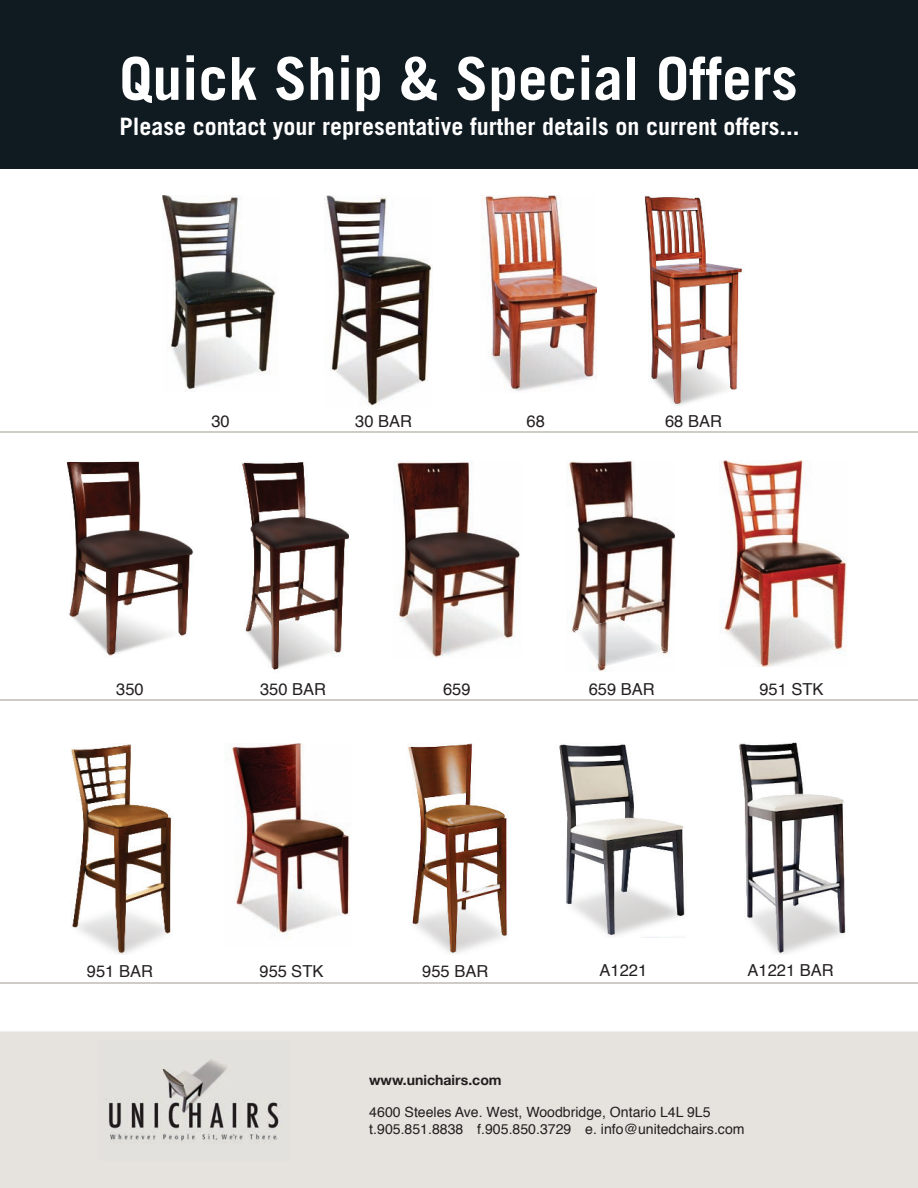
<style>
.page{position:relative;width:918px;height:1188px;background:#fff}
.page>*{position:absolute;margin:0;border:0;box-sizing:border-box;transform-origin:0 0}
.t1{font:700 59.25px "Trade Gothic LT Std";color:#fff}
.t2{font:700 24px "Trade Gothic LT Std";color:#fff}
.t3{font:16.5px "Helvetica";color:#231f20}
.t4{font:14.1px/17px "Helvetica";color:#231f20}
.t5{font:700 14.1px "Helvetica Neue";color:#231f20}
</style>
<div class="page">
<div style="left:0;top:0;width:918px;height:169px;background:#101a21"></div>
<div style="left:0;top:1031px;width:918px;height:157px;background:#e6e3de"></div>
<img style="left:98px;top:1041px;width:192px;height:119px">
<img style="left:162px;top:196px;width:115px;height:196px">
<img style="left:67px;top:462px;width:127px;height:194px">
<img style="left:230px;top:743px;width:120px;height:195px">
<img style="left:559px;top:744px;width:126px;height:193px">
<img style="left:397px;top:461px;width:123px;height:197px">
<img style="left:720px;top:460px;width:127px;height:206px">
<img style="left:482px;top:196px;width:114px;height:196px">
<img style="left:326px;top:196px;width:107px;height:210px">
<img style="left:242px;top:462px;width:106px;height:208px">
<img style="left:408px;top:743px;width:100px;height:211px">
<img style="left:739px;top:743px;width:107px;height:211px">
<img style="left:71px;top:744px;width:100px;height:211px">
<img style="left:567px;top:460px;width:108px;height:212px">
<img style="left:644px;top:196px;width:98px;height:210px">
<hr style="left:0;top:431px;width:918px;height:2px;background:#cfcbc5">
<hr style="left:0;top:700px;width:918px;height:1px;background:#cfcbc5">
<hr style="left:0;top:983px;width:918px;height:1px;background:#cfcbc5">
<img style="left:574px;top:619px;width:94px;height:48px">
<h1 class="t1" style="left:119px;top:42px;width:680px">Quick Ship &amp; Special Offers</h1>
<h2 class="t2" style="left:119px;top:111px;width:682px">Please contact your representative further details on current offers...</h2>
<p class="t3" style="left:211px;top:408px;width:20px">30</p>
<p class="t3" style="left:355px;top:408px;width:58px">30 BAR</p>
<p class="t3" style="left:527px;top:408px;width:20px">68</p>
<p class="t3" style="left:665px;top:408px;width:58px">68 BAR</p>
<p class="t3" style="left:116px;top:677px;width:29px">350</p>
<p class="t3" style="left:260px;top:677px;width:68px">350 BAR</p>
<p class="t3" style="left:443px;top:677px;width:29px">659</p>
<p class="t3" style="left:759px;top:677px;width:66px">951 STK</p>
<p class="t3" style="left:589px;top:677px;width:68px">659 BAR</p>
<p class="t3" style="left:87px;top:958px;width:68px">951 BAR</p>
<p class="t3" style="left:422px;top:958px;width:68px">955 BAR</p>
<p class="t3" style="left:748px;top:958px;width:88px">A1221 BAR</p>
<p class="t3" style="left:260px;top:958px;width:65px">955 STK</p>
<p class="t3" style="left:600px;top:958px;width:49px">A1221</p>
<p class="t5" style="left:369px;top:1071px;width:134px">www.unichairs.com</p>
<p class="t4" style="left:369px;top:1104px;width:377px">4600 Steeles Ave. West, Woodbridge, Ontario L4L 9L5 t.905.851.8838 f.905.850.3729 e. info@unitedchairs.com</p>
</div>
